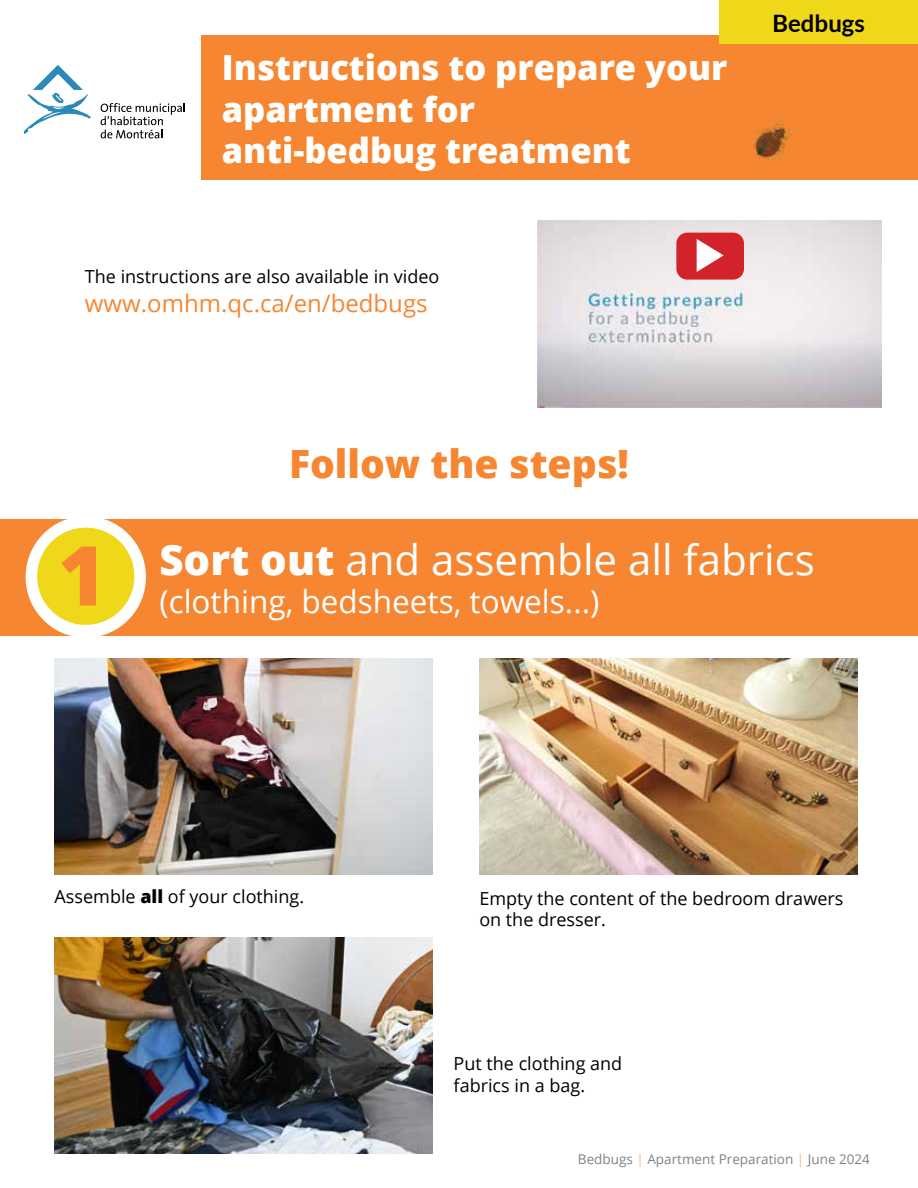
<style>
.page{position:relative;width:918px;height:1188px;background:#fff}
.page>*{position:absolute;margin:0;border:0;box-sizing:border-box;transform-origin:0 0}
.t1{font:800 82.35px "Open Sans";color:#f68631}
.t2{font:42px "Open Sans";color:#fff}
.t3{font:800 39px "Open Sans";color:#f68631}
.t4{font:800 34.5px/41.4px "Open Sans";color:#fff}
.t5{font:31.5px "Open Sans";color:#fff}
.t6{font:24px "Open Sans";color:#f68631}
.t7{font:700 24px "Lato";color:#000}
.t8{font:18px/21.6px "Open Sans";color:#000}
.t9{font:13.5px "Open Sans";color:#808285}
.s1{font-weight:800}
.s2{color:#f9b683}
</style>
<div class="page">
<div style="left:201px;top:35px;width:717px;height:144px;background:#f68631"></div>
<img style="left:55px;top:659px;width:378px;height:216px">
<svg style="left:101px;top:103px;width:84px;height:35px"></svg>
<svg style="left:24px;top:65px;width:67px;height:69px"></svg>
<div style="left:719px;top:0;width:199px;height:43px;background:#efd71a"></div>
<img style="left:538px;top:221px;width:343px;height:186px">
<div style="left:676px;top:233px;width:68px;height:47px;background:#d2232a;border-radius:11px"></div>
<svg style="left:697px;top:239px;width:27px;height:33px"></svg>
<img style="left:733px;top:114px;width:79px;height:66px">
<img style="left:479px;top:659px;width:378px;height:216px">
<div style="left:0;top:519px;width:918px;height:117px;background:#f68631"></div>
<div style="left:26px;top:516px;width:120px;height:122px;background:#fff;border-radius:50%"></div>
<div style="left:37px;top:527px;width:98px;height:98px;background:#efd71a;border-radius:50%"></div>
<img style="left:55px;top:937px;width:378px;height:216px">
<h3 class="t4" style="left:222px;top:45px;width:507px">Instructions to prepare your apartment for<br>anti-bedbug treatment</h3>
<p class="t8" style="left:85px;top:266px;width:356px">The instructions are also available in video</p>
<h3 class="t6" style="left:85px;top:287px;width:344px">www.omhm.qc.ca/en/bedbugs</h3>
<h3 class="t7" style="left:773px;top:10px;width:94px">Bedbugs</h3>
<h3 class="t3" style="left:289px;top:434px;width:341px">Follow the steps!</h3>
<h1 class="t1" style="left:58px;top:513px;width:50px">1</h1>
<h2 class="t2" style="left:159px;top:531px;width:657px"><span class="s1">Sort out</span> and assemble all fabrics</h2>
<h3 class="t5" style="left:159px;top:580px;width:442px">(clothing, bedsheets, towels...)</h3>
<p class="t8" style="left:55px;top:886px;width:251px">Assemble <span class="s1">all</span> of your clothing.</p>
<p class="t8" style="left:479px;top:887px;width:366px">Empty the content of the bedroom drawers on the dresser.</p>
<p class="t8" style="left:454px;top:1052px;width:170px">Put the clothing and fabrics in a bag.</p>
<p class="t9" style="left:578px;top:1149px;width:293px">Bedbugs <span class="s2">|</span> Apartment Preparation <span class="s2">|</span> June 2024</p>
</div>
